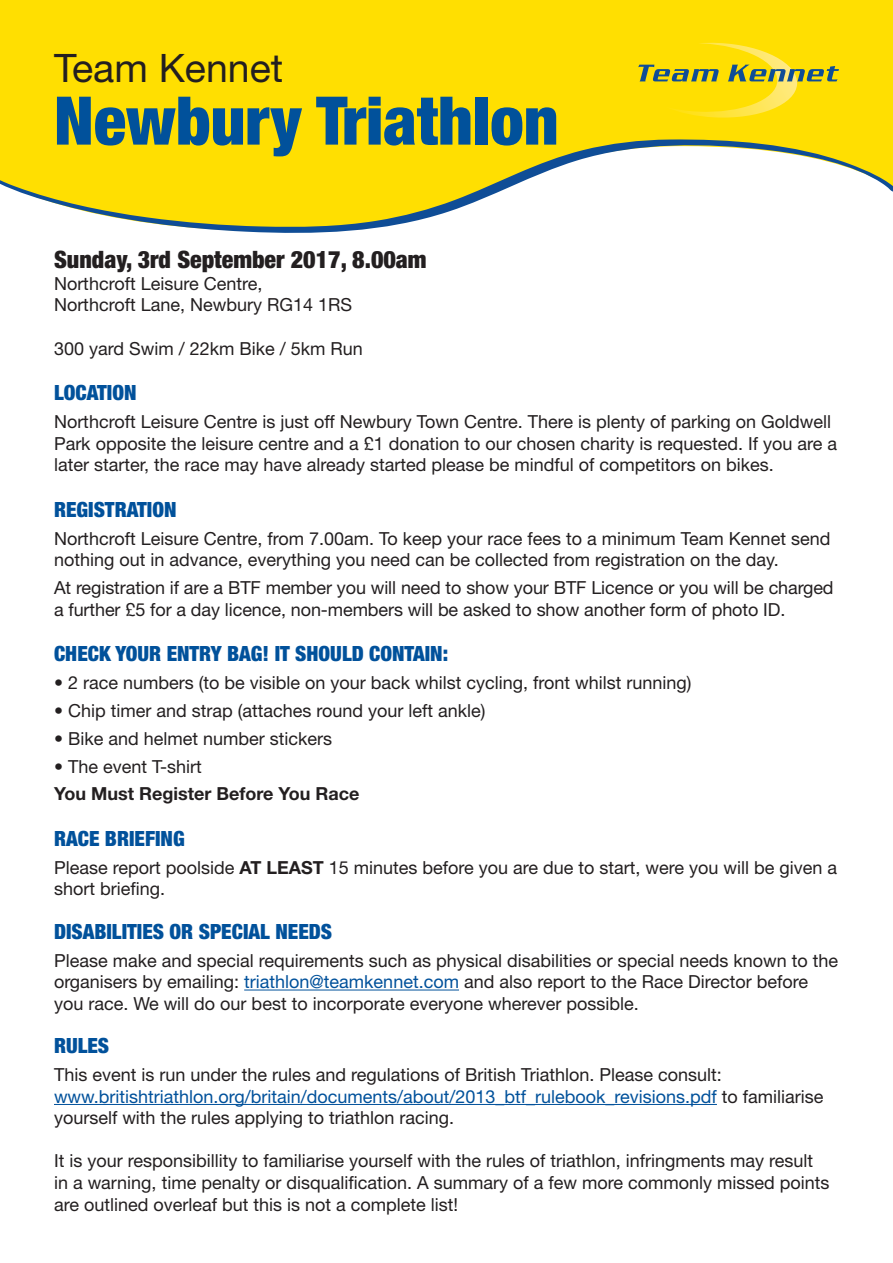
<style>
.page{position:relative;width:893px;height:1263px;background:#fff}
.page>*{position:absolute;margin:0;border:0;box-sizing:border-box;transform-origin:0 0}
.t1{font:900 condensed 67.05px "Helvetica Neue";color:#01519b}
.t2{font:39.3px "Helvetica Neue";color:#231f20}
.t3{font:900 condensed 24px "Helvetica Neue";color:#231f20}
.t4{font:900 condensed 21px "Helvetica Neue";color:#01519b}
.t5{font:18px/21.6px "Helvetica Neue";color:#231f20}
.t6{font:700 18px "Helvetica Neue";color:#231f20}
.s1{font-weight:700}
.s2{color:#01519b}
</style>
<div class="page">
<hr style="left:244px;top:989px;width:215px;height:1px;background:#01519b">
<hr style="left:54px;top:1104px;width:663px;height:1px;background:#01519b">
<div style="left:0;top:0;width:893px;height:139px;background:#ffdf01"></div>
<svg style="left:638px;top:43px;width:201px;height:76px"></svg>
<svg style="left:0;top:139px;width:893px;height:94px"></svg>
<h2 class="t2" style="left:54px;top:45px;width:231px">Team Kennet</h2>
<h1 class="t1" style="left:54px;top:79px;width:506px">Newbury Triathlon</h1>
<h3 class="t3" style="left:54px;top:245px;width:374px">Sunday, 3rd September 2017, 8.00am</h3>
<p class="t5" style="left:54px;top:272px;width:300px">Northcroft Leisure Centre,<br>Northcroft Lane, Newbury RG14 1RS</p>
<p class="t5" style="left:54px;top:337px;width:310px">300 yard Swim / 22km Bike / 5km Run</p>
<p class="t4" style="left:54px;top:380px;width:84px">LOCATION</p>
<p class="t5" style="left:54px;top:410px;width:785px">Northcroft Leisure Centre is just off Newbury Town Centre. There is plenty of parking on Goldwell<br>Park opposite the leisure centre and a £1 donation to our chosen charity is requested. If you are a later starter, the race may have already started please be mindful of competitors on bikes.</p>
<p class="t4" style="left:54px;top:496px;width:124px">REGISTRATION</p>
<p class="t5" style="left:54px;top:527px;width:778px">Northcroft Leisure Centre, from 7.00am. To keep your race fees to a minimum Team Kennet send nothing out in advance, everything you need can be collected from registration on the day.</p>
<p class="t5" style="left:54px;top:577px;width:781px">At registration if are a BTF member you will need to show your BTF Licence or you will be charged a further £5 for a day licence, non-members will be asked to show another form of photo ID.</p>
<p class="t4" style="left:54px;top:641px;width:327px">Check your Entry Bag ! It should contain</p>
<p class="t4" style="left:443px;top:641px;width:7px">:</p>
<p class="t5" style="left:54px;top:672px;width:639px">• 2 race numbers (to be visible on your back whilst cycling, front whilst running)</p>
<p class="t5" style="left:54px;top:699px;width:433px">• Chip timer and strap (attaches round your left ankle)</p>
<p class="t5" style="left:54px;top:727px;width:280px">• Bike and helmet number stickers</p>
<p class="t5" style="left:54px;top:755px;width:149px">• The event T-shirt</p>
<p class="t6" style="left:54px;top:783px;width:307px">You Must Register Before You Race</p>
<p class="t4" style="left:54px;top:825px;width:132px">RACE BRIEFING</p>
<p class="t5" style="left:54px;top:856px;width:785px">Please report poolside <span class="s1">at least</span> 15 minutes before you are due to start, were you will be given a short briefing.</p>
<p class="t4" style="left:54px;top:918px;width:280px">DISABILITIES OR SPECIAL NEEDS</p>
<p class="t5" style="left:54px;top:949px;width:786px">Please make and special requirements such as physical disabilities or special needs known to the organisers by emailing: <span class="s2">triathlon@teamkennet.com</span> and also report to the Race Director before you race. We will do our best to incorporate everyone wherever possible.</p>
<p class="t4" style="left:54px;top:1033px;width:57px">RULES</p>
<p class="t5" style="left:54px;top:1063px;width:771px">This event is run under the rules and regulations of British Triathlon. Please consult: <span class="s2">www.britishtriathlon.org/britain/documents/about/2013_btf_rulebook_revisions.pdf</span> to familiarise yourself with the rules applying to triathlon racing.</p>
<p class="t5" style="left:54px;top:1150px;width:777px">It is your responsibillity to familiarise yourself with the rules of triathlon, infringments may result in a warning, time penalty or disqualification. A summary of a few more commonly missed points are outlined overleaf but this is not a complete list!</p>
</div>
